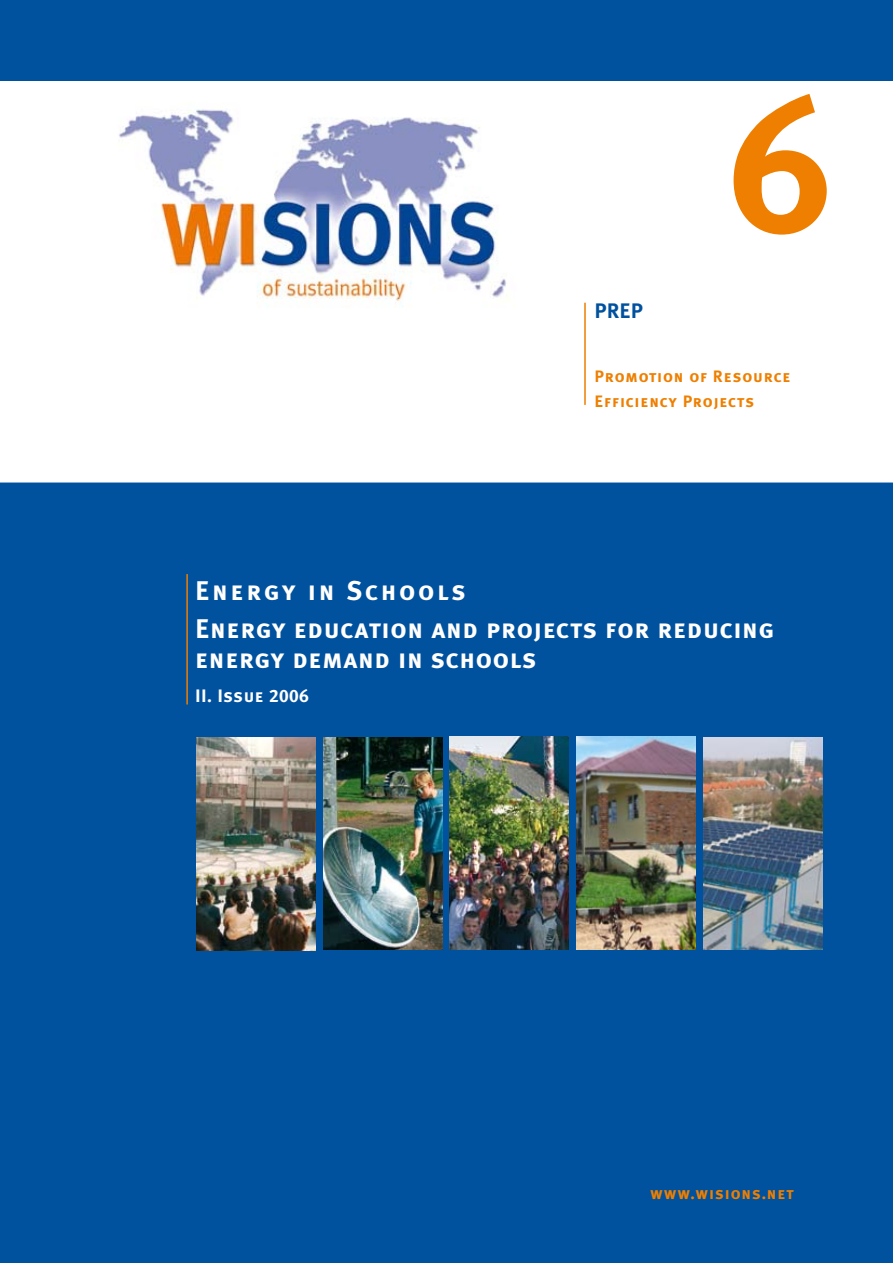
<style>
.page{position:relative;width:893px;height:1263px;background:#fff}
.page>*{position:absolute;margin:0;border:0;box-sizing:border-box;transform-origin:0 0}
.t1{font:700 192px "Meta Plus";color:#ee7f00}
.t2{font:27px/37.5px "Meta Plus Bold Caps";letter-spacing:.025em;color:#fff}
.t3{font:700 21px "Meta Plus";color:#00519e}
.t4{font:18px "Meta Plus Bold Caps";letter-spacing:.025em;color:#fff}
.t5{font:16.5px/25.2px "Meta Plus Bold Caps";letter-spacing:.05em;color:#ee7f00}
</style>
<div class="page">
<div style="left:0;top:483px;width:893px;height:780px;background:#00519e"></div>
<img style="left:119px;top:107px;width:388px;height:200px">
<div style="left:0;top:0;width:893px;height:81px;background:#00519e"></div>
<hr style="left:584px;top:303px;width:2px;height:102px;background:#ee7f00">
<img style="left:450px;top:736px;width:119px;height:213px">
<img style="left:704px;top:737px;width:119px;height:213px">
<img style="left:324px;top:737px;width:119px;height:213px">
<img style="left:197px;top:737px;width:119px;height:213px">
<hr style="left:186px;top:574px;width:2px;height:130px;background:#ee7f00">
<img style="left:577px;top:737px;width:119px;height:212px">
<p class="t3" style="left:595px;top:298px;width:50px">PREP</p>
<h1 class="t1" style="left:727px;top:54px;width:109px">6</h1>
<p class="t5" style="left:595px;top:363px;width:197px">Promotion of Resource<br>Efficiency Projects</p>
<p class="t2" style="left:195px;top:572px;width:581px">Energy in Schools<br>Energy education and projects for reducing</p>
<p class="t2" style="left:195px;top:639px;width:343px">energy demand in schools</p>
<p class="t4" style="left:195px;top:685px;width:115px">II. Issue 2006</p>
<p class="t5" style="left:650px;top:1180px;width:145px">www.wisions.net</p>
</div>
